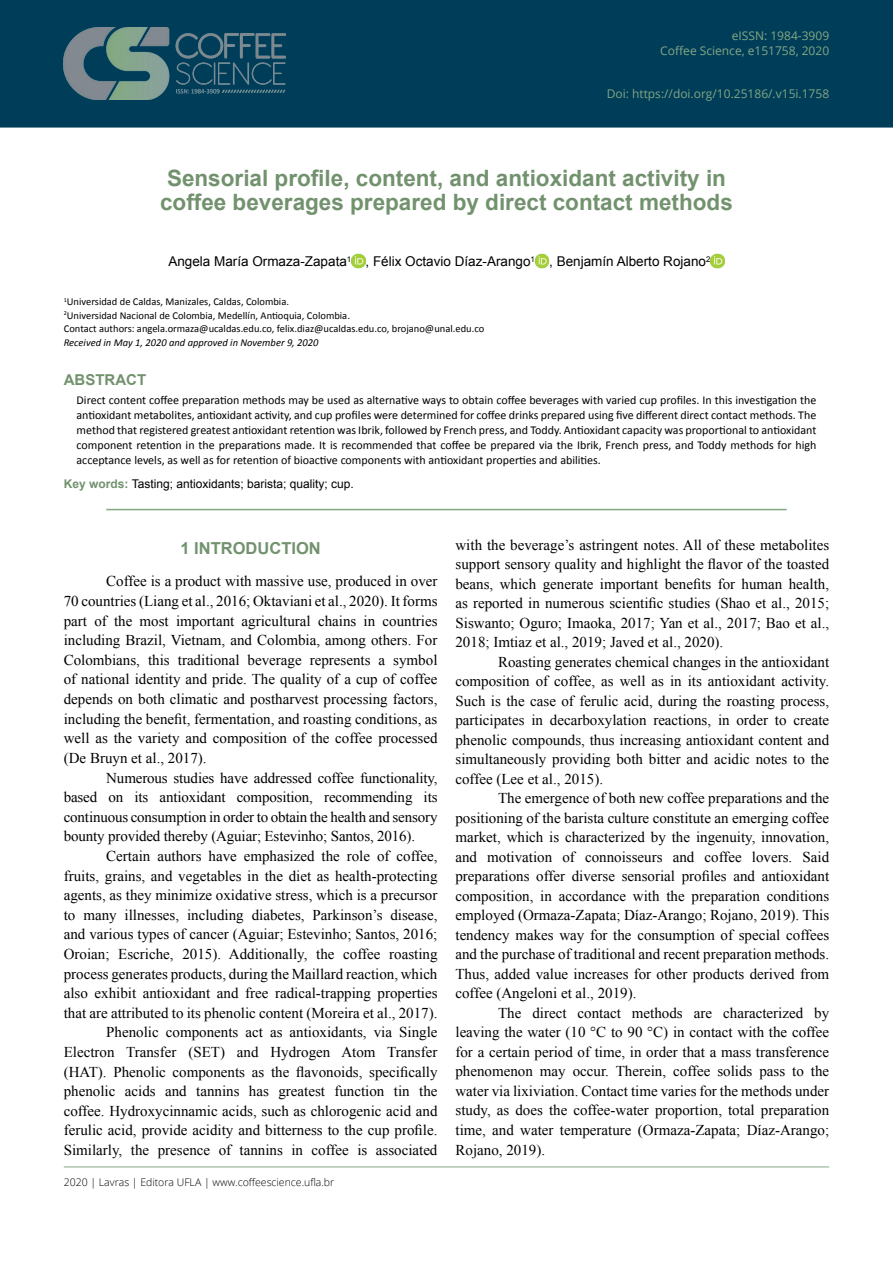
<style>
.page{position:relative;width:893px;height:1263px;background:#fff}
.page>*{position:absolute;margin:0;border:0;box-sizing:border-box;transform-origin:0 0}
.t1{font:700 22.5px/24px "Arial";color:#72926e;text-align:center}
.t2{font:700 16.5px "Arial";color:#72926e}
.t3{font:15px/19.6px "Times New Roman";color:#000;text-align:justify}
.t4{font:700 15px "Arial";color:#72926e}
.t5{font:13.5px "Arial";color:#000}
.t6{font:12px/15px "Calibri";color:#000;text-align:justify}
.t7{font:12px "Arial";color:#000}
.t8{font:12px/15px "Open Sans";color:#84a886;text-align:right}
.t9{font:12px "Open Sans";color:#81a683}
.t10{font:10.5px/13.5px "Calibri";color:#000}
.t11{font:300 10.5px "Open Sans";color:#000}
.t12{font:italic 10.5px "Calibri";color:#000}
.s1{font-weight:700;color:#72926e}
</style>
<div class="page">
<div style="left:0;top:0;width:893px;height:128px;background:#003d58"></div>
<img style="left:64px;top:28px;width:222px;height:72px">
<hr style="left:64px;top:1166px;width:765px;height:1px;background:#84a886">
<hr style="left:106px;top:509px;width:681px;height:1px;background:#81a683">
<img style="left:351px;top:254px;width:15px;height:14px">
<img style="left:535px;top:254px;width:14px;height:14px">
<img style="left:710px;top:254px;width:15px;height:14px">
<p class="t8" style="left:660px;top:28px;width:170px">eISSN: 1984-3909<br>Coffee Science, e151758, 2020</p>
<p class="t9" style="left:607px;top:86px;width:224px">Doi: https://doi.org/10.25186/.v15i.1758</p>
<h1 class="t1" style="left:160px;top:167px;width:574px">Sensorial profile, content, and antioxidant activity in coffee beverages prepared by direct contact methods</h1>
<p class="t5" style="left:168px;top:252px;width:544px">Angela María Ormaza-Zapata<sup>1</sup> , Félix Octavio Díaz-Arango<sup>1</sup> , Benjamín Alberto Rojano<sup>2</sup></p>
<p class="t10" style="left:64px;top:295px;width:422px"><sup>1</sup>Universidad de Caldas, Manizales, Caldas, Colombia.<br><sup>2</sup>Universidad Nacional de Colombia, Medellín, Antioquia, Colombia.<br>Contact authors: angela.ormaza@ucaldas.edu.co, felix.diaz@ucaldas.edu.co, brojano@unal.edu.co</p>
<p class="t12" style="left:64px;top:335px;width:256px">Received in May 1, 2020 and approved in November 9, 2020</p>
<p class="t4" style="left:64px;top:369px;width:84px">Abstract</p>
<p class="t6" style="left:77px;top:393px;width:741px">Direct content coffee preparation methods may be used as alternative ways to obtain coffee beverages with varied cup profiles. In this investigation the antioxidant metabolites, antioxidant activity, and cup profiles were determined for coffee drinks prepared using five different direct contact methods. The method that registered greatest antioxidant retention was Ibrik, followed by French press, and Toddy. Antioxidant capacity was proportional to antioxidant component retention in the preparations made. It is recommended that coffee be prepared via the Ibrik, French press, and Toddy methods for high acceptance levels, as well as for retention of bioactive components with antioxidant properties and abilities.</p>
<p class="t7" style="left:64px;top:475px;width:292px"><span class="s1">Key words:</span> Tasting; antioxidants; barista; quality; cup.</p>
<p class="t2" style="left:180px;top:537px;width:142px">1 INTRODUCTION</p>
<p class="t3" style="left:64px;top:571px;width:375px;text-indent:43px">Coffee is a product with massive use, produced in over 70 countries (Liang et al., 2016; Oktaviani et al., 2020). It forms part of the most important agricultural chains in countries including Brazil, Vietnam, and Colombia, among others. For Colombians, this traditional beverage represents a symbol of national identity and pride. The quality of a cup of coffee depends on both climatic and postharvest processing factors, including the benefit, fermentation, and roasting conditions, as well as the variety and composition of the coffee processed (De Bruyn et al., 2017).</p>
<p class="t3" style="left:64px;top:767px;width:375px;text-indent:43px">Numerous studies have addressed coffee functionality, based on its antioxidant composition, recommending its continuous consumption in order to obtain the health and sensory bounty provided thereby (Aguiar; Estevinho; Santos, 2016).</p>
<p class="t3" style="left:64px;top:846px;width:375px;text-align:right">Certain authors have emphasized the role of coffee,<br>fruits, grains, and vegetables in the diet as health-protecting agents, as they minimize oxidative stress, which is a precursor to many illnesses, including diabetes, Parkinson’s disease, and various types of cancer (Aguiar; Estevinho; Santos, 2016; Oroian; Escriche, 2015). Additionally, the coffee roasting process generates products, during the Maillard reaction, which also exhibit antioxidant and free radical-trapping properties that are attributed to its phenolic content (Moreira et al., 2017).<br>Phenolic components act as antioxidants, via Single Electron Transfer (SET) and Hydrogen Atom Transfer (HAT). Phenolic components as the flavonoids, specifically phenolic acids and tannins has greatest function tin the coffee. Hydroxycinnamic acids, such as chlorogenic acid and ferulic acid, provide acidity and bitterness to the cup profile.<br>Similarly, the presence of tannins in coffee is associated</p>
<p class="t11" style="left:64px;top:1175px;width:272px">2020 | Lavras | Editora UFLA | www.coffeescience.ufla.br</p>
<p class="t3" style="left:455px;top:535px;width:375px">with the beverage’s astringent notes. All of these metabolites support sensory quality and highlight the flavor of the toasted beans, which generate important benefits for human health, as reported in numerous scientific studies (Shao et al., 2015; Siswanto; Oguro; Imaoka, 2017; Yan et al., 2017; Bao et al., 2018; Imtiaz et al., 2019; Javed et al., 2020).</p>
<p class="t3" style="left:455px;top:652px;width:375px;text-indent:43px">Roasting generates chemical changes in the antioxidant composition of coffee, as well as in its antioxidant activity.<br>Such is the case of ferulic acid, during the roasting process, participates in decarboxylation reactions, in order to create phenolic compounds, thus increasing antioxidant content and simultaneously providing both bitter and acidic notes to the coffee (Lee et al., 2015).</p>
<p class="t3" style="left:455px;top:788px;width:375px;text-indent:43px">The emergence of both new coffee preparations and the positioning of the barista culture constitute an emerging coffee market, which is characterized by the ingenuity, innovation, and motivation of connoisseurs and coffee lovers. Said preparations offer diverse sensorial profiles and antioxidant composition, in accordance with the preparation conditions employed (Ormaza-Zapata; Díaz-Arango; Rojano, 2019). This tendency makes way for the consumption of special coffees and the purchase of traditional and recent preparation methods.<br>Thus, added value increases for other products derived from coffee (Angeloni et al., 2019).</p>
<p class="t3" style="left:455px;top:1002px;width:375px;text-indent:43px">The direct contact methods are characterized by leaving the water (10 °C to 90 °C) in contact with the coffee for a certain period of time, in order that a mass transference phenomenon may occur. Therein, coffee solids pass to the water via lixiviation. Contact time varies for the methods under study, as does the coffee-water proportion, total preparation time, and water temperature (Ormaza-Zapata; Díaz-Arango; Rojano, 2019).</p>
</div>
